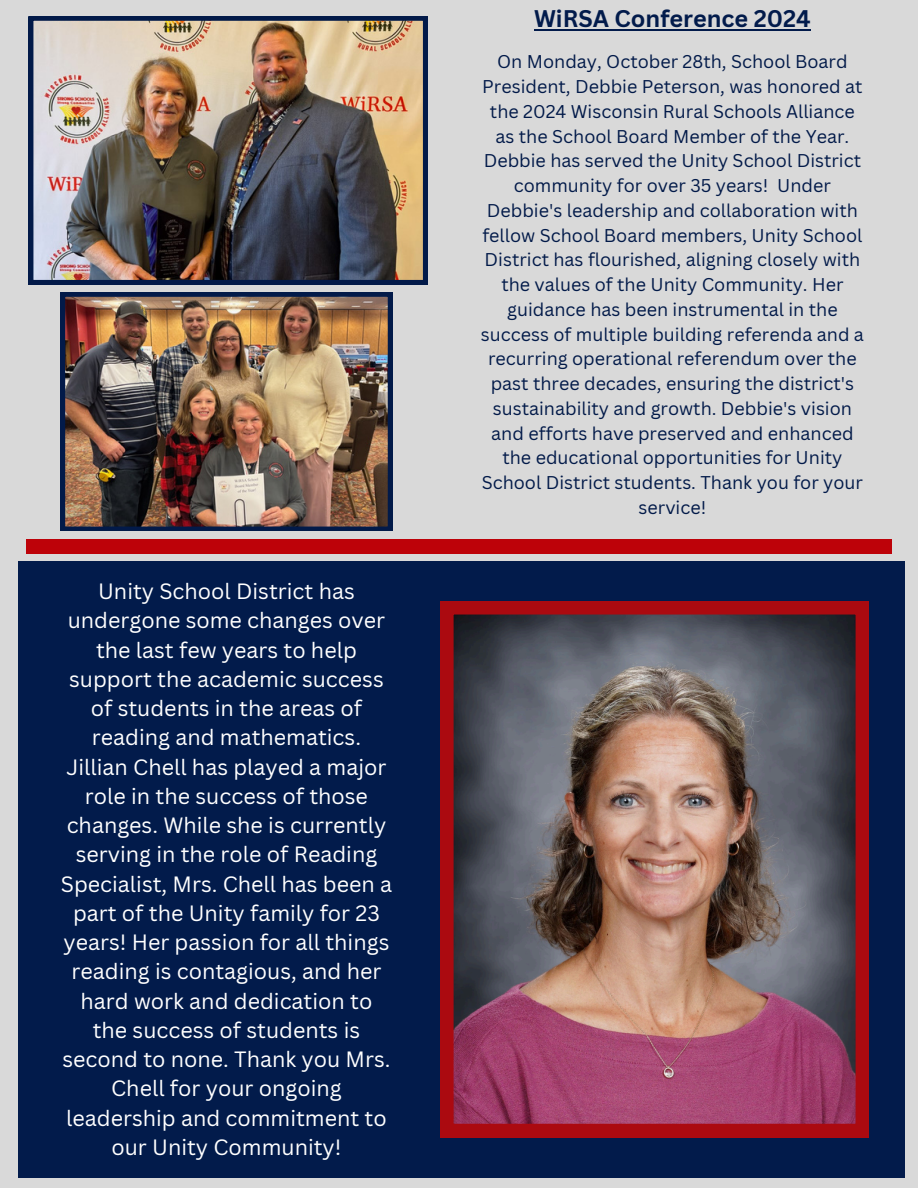
<style>
.page{position:relative;width:918px;height:1188px;background:#d9d9d9}
.page>*{position:absolute;margin:0;border:0;box-sizing:border-box;transform-origin:0 0}
.t1{font:700 23.4px "Canva Sans";color:#021b4b}
.t2{font:21.6px/29.2px "Canva Sans";color:#fff;text-align:center}
.t3{font:18px/24.8px "Canva Sans";color:#021a49;text-align:center}
</style>
<div class="page">
<div style="left:26px;top:539px;width:866px;height:14px;background:#bd0209"></div>
<div style="left:18px;top:561px;width:887px;height:616px;background:#021b4b"></div>
<img style="left:29px;top:16px;width:398px;height:268px">
<img style="left:61px;top:292px;width:331px;height:239px">
<img style="left:440px;top:601px;width:429px;height:536px">
<hr style="left:534px;top:29px;width:277px;height:1px;background:#021b4b">
<h2 class="t2" style="left:61px;top:576px;width:333px">Unity School District has undergone some changes over the last few years to help support the academic success of students in the areas of reading and mathematics.<br>Jillian Chell has played a major role in the success of those changes. While she is currently serving in the role of Reading<br>Specialist, Mrs. Chell has been a part of the Unity family for 23 years! Her passion for all things reading is contagious, and her hard work and dedication to the success of students is second to none. Thank you Mrs.<br>Chell for your ongoing leadership and commitment to our Unity Community!</h2>
<p class="t1" style="left:534px;top:2px;width:278px">WiRSA Conference 2024</p>
<p class="t3" style="left:481px;top:49px;width:385px">On Monday, October 28th, School Board President, Debbie Peterson, was honored at the 2024 Wisconsin Rural Schools Alliance as the School Board Member of the Year.<br>Debbie has served the Unity School District community for over 35 years! Under Debbie's leadership and collaboration with fellow School Board members, Unity School District has flourished, aligning closely with the values of the Unity Community. Her guidance has been instrumental in the success of multiple building referenda and a recurring operational referendum over the past three decades, ensuring the district's sustainability and growth. Debbie's vision and efforts have preserved and enhanced the educational opportunities for Unity School District students. Thank you for your service!</p>
</div>
